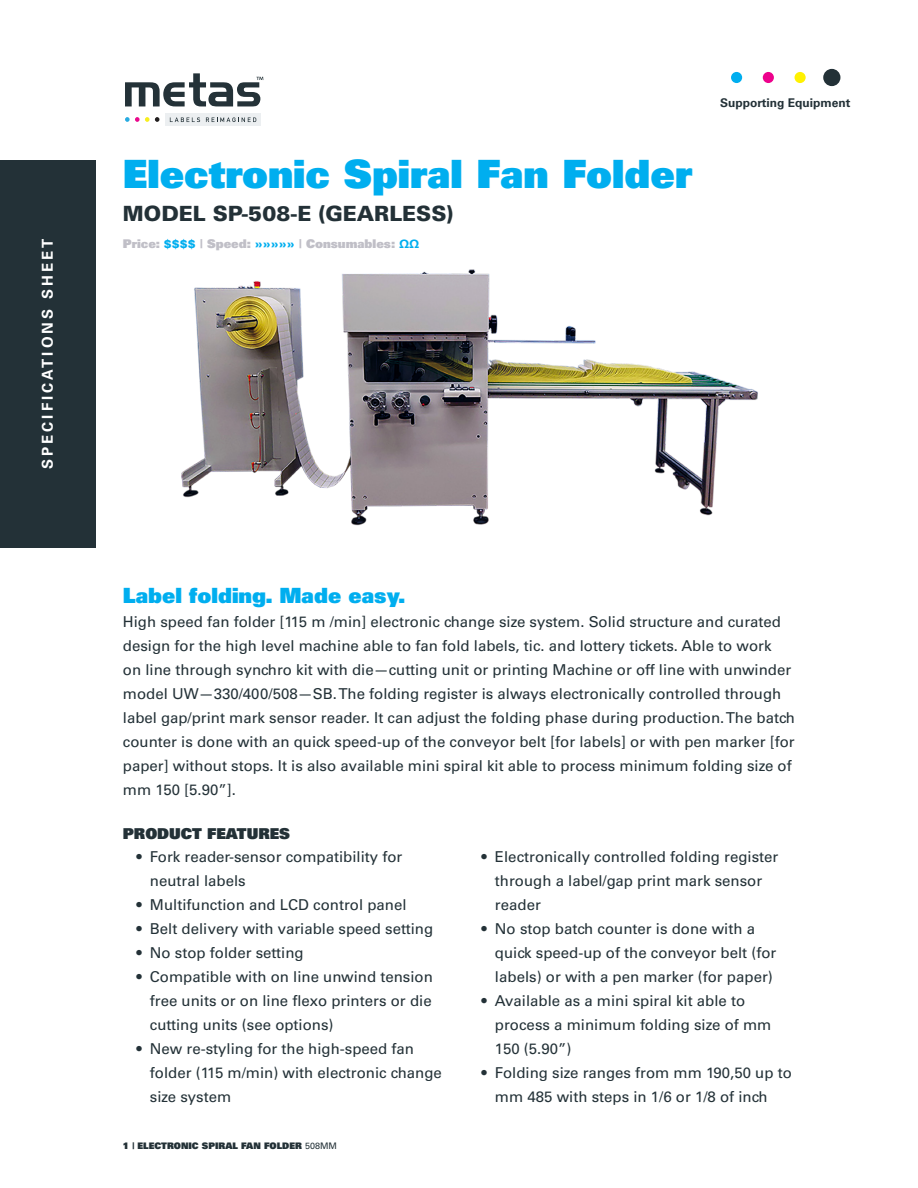
<style>
.page{position:relative;width:918px;height:1188px;background:#fff}
.page>*{position:absolute;margin:0;border:0;box-sizing:border-box;transform-origin:0 0}
.t1{font:39px "Univers LT Std X Black";color:#00aeef}
.t2{font:900 21px "Univers LT Std";color:#233137}
.t3{font:21px "Univers LT Std X Black";color:#00aeef}
.t4{font:15px/24px "Univers LT Std";color:#233137}
.t5{font:700 15px "Univers LT Std";letter-spacing:.2em;color:#fff}
.t6{font:15px "Univers LT Std X Black";color:#233137}
.t7{font:12px "Univers LT Std X Black";color:#c0bfc7}
.t8{font:700 12px "Univers LT Std";color:#233137}
.t9{font:9px "Univers LT Std X Black";color:#233137}
.s1{font-family:"Univers LT Std";font-weight:900;color:#00aeef}
.s2{font-family:"Univers LT Std"}
</style>
<div class="page">
<img style="left:181px;top:269px;width:577px;height:257px">
<div style="left:823px;top:69px;width:17px;height:17px;background:#233137;border-radius:50%"></div>
<div style="left:0;top:160px;width:95px;height:387px;background:#233137"></div>
<div style="left:165px;top:113px;width:95px;height:13px;background:#eceff1"></div>
<svg style="left:125px;top:117px;width:34px;height:5px"></svg>
<svg style="left:170px;top:117px;width:30px;height:5px"></svg>
<svg style="left:206px;top:117px;width:50px;height:5px"></svg>
<svg style="left:125px;top:73px;width:138px;height:34px"></svg>
<div style="left:731px;top:72px;width:11px;height:11px;background:#00aeef;border-radius:50%"></div>
<div style="left:763px;top:72px;width:11px;height:11px;background:#ed028c;border-radius:50%"></div>
<div style="left:795px;top:72px;width:11px;height:11px;background:#fff101;border-radius:50%"></div>
<h1 class="t1" style="left:123px;top:149px;width:571px">Electronic Spiral Fan Folder</h1>
<h2 class="t2" style="left:123px;top:201px;width:332px">MODEL SP-508-E (GEARLESS)</h2>
<p class="t5" style="left:39px;top:469px;width:232px;rotate:-90deg">SPECIFICATIONS SHEET</p>
<p class="t7" style="left:123px;top:236px;width:298px">Price: <span class="s1">$$$$</span> | Speed: <span class="s1">»»»»»</span> | Consumables: <span class="s1">ΩΩ</span></p>
<p class="t8" style="left:720px;top:95px;width:132px">Supporting Equipment</p>
<h2 class="t3" style="left:123px;top:581px;width:284px">Label folding. Made easy.</h2>
<p class="t4" style="left:123px;top:609px;width:674px">High speed fan folder [115 m /min] electronic change size system. Solid structure and curated design for the high level machine able to fan fold labels, tic. and lottery tickets. Able to work<br>on line through synchro kit with die—cutting unit or printing Machine or off line with unwinder model UW—330/400/508—SB. The folding register is always electronically controlled through label gap/print mark sensor reader. It can adjust the folding phase during production. The batch counter is done with an quick speed-up of the conveyor belt [for labels] or with pen marker [for paper] without stops. It is also available mini spiral kit able to process minimum folding size of mm 150 [5.90”].</p>
<p class="t6" style="left:123px;top:824px;width:169px">PRODUCT FEATURES</p>
<p class="t4" style="left:150px;top:845px;width:254px;text-indent:-14px">• Fork reader-sensor compatibility for neutral labels</p>
<p class="t4" style="left:136px;top:893px;width:272px">• Multifunction and LCD control panel</p>
<p class="t4" style="left:136px;top:917px;width:298px">• Belt delivery with variable speed setting</p>
<p class="t4" style="left:136px;top:941px;width:169px">• No stop folder setting</p>
<p class="t4" style="left:150px;top:965px;width:285px;text-align:justify;text-indent:-14px">• Compatible with on line unwind tension free units or on line flexo printers or die cutting units (see options)</p>
<p class="t4" style="left:150px;top:1037px;width:294px;text-indent:-14px">• New re-styling for the high-speed fan folder (115 m/min) with electronic change size system</p>
<p class="t9" style="left:123px;top:1139px;width:216px">1 | ELECTRONIC SPIRAL FAN FOLDER <span class="s2">508MM</span></p>
<p class="t4" style="left:495px;top:845px;width:285px;text-indent:-14px">• Electronically controlled folding register through a label/gap print mark sensor reader</p>
<p class="t4" style="left:495px;top:917px;width:283px;text-indent:-14px">• No stop batch counter is done with a quick speed-up of the conveyor belt (for labels) or with a pen marker (for paper)</p>
<p class="t4" style="left:495px;top:989px;width:278px;text-indent:-14px">• Available as a mini spiral kit able to process a minimum folding size of mm<br>150 (5.90”)</p>
<p class="t4" style="left:495px;top:1061px;width:298px;text-indent:-14px">• Folding size ranges from mm 190,50 up to mm 485 with steps in 1/6 or 1/8 of inch</p>
</div>
